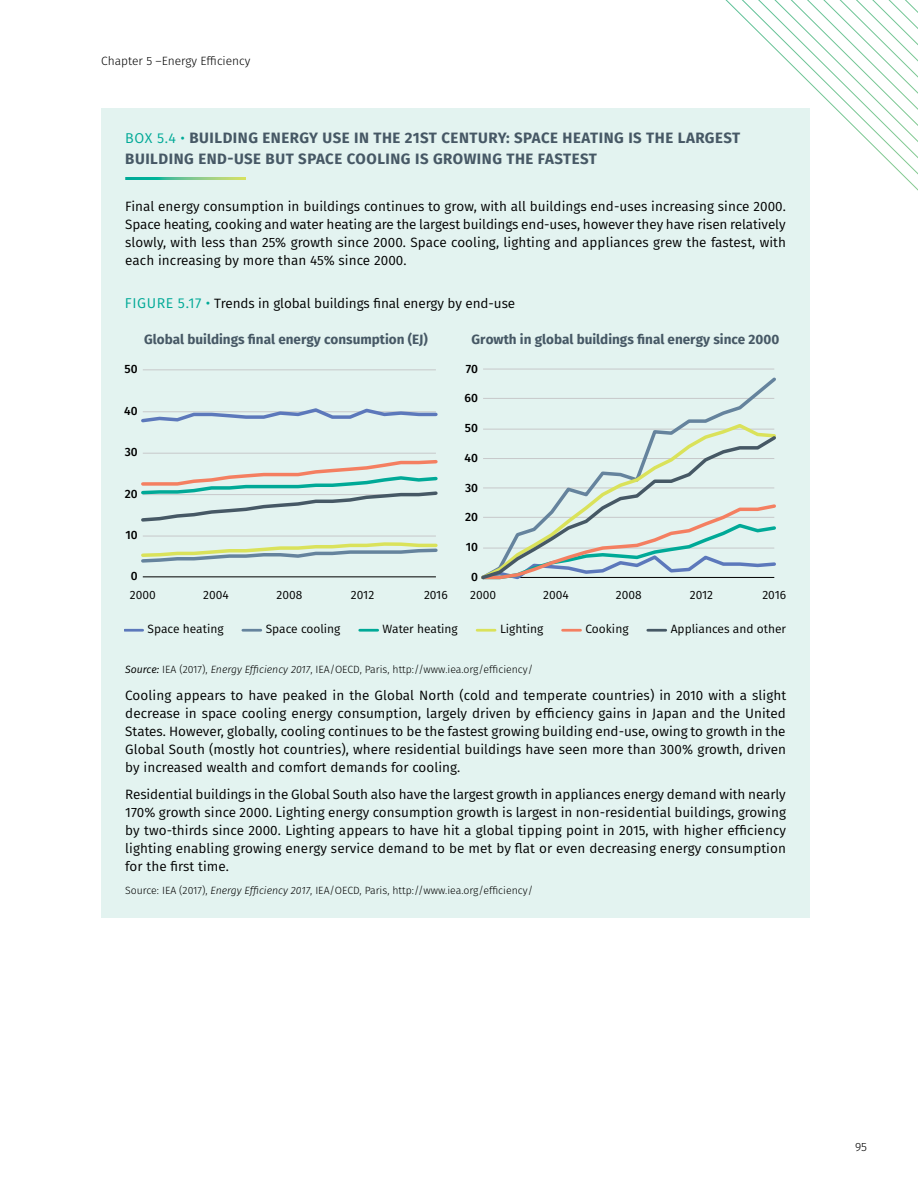
<style>
.page{position:relative;width:918px;height:1188px;background:#fff}
.page>*{position:absolute;margin:0;border:0;box-sizing:border-box;transform-origin:0 0}
.t1{font:700 15px/21px "Fira Sans";letter-spacing:.035em;color:#465865}
.t2{font:13.5px/18px "Fira Sans";letter-spacing:.005em;color:#000;text-align:justify}
.t3{font:700 13.5px "Fira Sans";color:#465865}
.t4{font:12px "Fira Sans";color:#000}
.t5{font:300 12px "Fira Sans";color:#000}
.t6{font:500 12px "Fira Sans";color:#000}
.t7{font:300 10.5px "Fira Sans";color:#000}
.s1{font-weight:400;font-size:14.25px;color:#00a997}
.s2{font-size:14.25px;color:#00a997}
.s3{font-weight:400;font-style:italic}
.s4{font-style:italic}
</style>
<div class="page">
<svg style="left:725px;top:0;width:193px;height:191px"></svg>
<div style="left:101px;top:108px;width:709px;height:810px;background:#e3f3f0"></div>
<hr style="left:125px;top:177px;width:121px;height:3px;background:#fff">
<hr style="left:143px;top:370px;width:293px;height:1px;background:#c7c8ca">
<hr style="left:143px;top:453px;width:293px;height:1px;background:#c7c8ca">
<hr style="left:143px;top:536px;width:293px;height:1px;background:#c7c8ca">
<hr style="left:143px;top:576px;width:293px;height:1px;background:#000">
<svg style="left:141px;top:408px;width:297px;height:15px"></svg>
<svg style="left:141px;top:542px;width:297px;height:21px"></svg>
<svg style="left:141px;top:460px;width:297px;height:62px"></svg>
<hr style="left:125px;top:629px;width:18px;height:3px;background:#5c78bb">
<hr style="left:243px;top:629px;width:18px;height:3px;background:#65839d">
<hr style="left:360px;top:629px;width:18px;height:3px;background:#00a997">
<hr style="left:477px;top:629px;width:18px;height:3px;background:#dae25a">
<hr style="left:563px;top:629px;width:18px;height:3px;background:#f47f61">
<hr style="left:648px;top:629px;width:18px;height:3px;background:#465865">
<hr style="left:483px;top:369px;width:291px;height:1px;background:#c7c8ca">
<svg style="left:483px;top:377px;width:293px;height:45px"></svg>
<svg style="left:483px;top:422px;width:291px;height:11px"></svg>
<svg style="left:481px;top:433px;width:295px;height:147px"></svg>
<p class="t5" style="left:101px;top:53px;width:151px">Chapter 5 –Energy Efficiency</p>
<p class="t1" style="left:125px;top:126px;width:616px"><span class="s1">BOX 5.4 •</span> BUILDING ENERGY USE IN THE 21ST CENTURY: SPACE HEATING IS THE LARGEST<br>BUILDING END-USE BUT SPACE COOLING IS GROWING THE FASTEST</p>
<p class="t2" style="left:125px;top:197px;width:662px">Final energy consumption in buildings continues to grow, with all buildings end-uses increasing since 2000.<br>Space heating, cooking and water heating are the largest buildings end-uses, however they have risen relatively slowly, with less than 25% growth since 2000. Space cooling, lighting and appliances grew the fastest, with each increasing by more than 45% since 2000.</p>
<p class="t2" style="left:125px;top:294px;width:392px"><span class="s2">FIGURE 5.17 •</span> Trends in global buildings final energy by end-use</p>
<p class="t3" style="left:144px;top:328px;width:285px">Global buildings final energy consumption (EJ)</p>
<p class="t3" style="left:472px;top:328px;width:309px">Growth in global buildings final energy since 2000</p>
<p class="t6" style="left:125px;top:359px;width:15px">50</p>
<p class="t6" style="left:466px;top:359px;width:14px">70</p>
<p class="t6" style="left:465px;top:388px;width:15px">60</p>
<p class="t6" style="left:124px;top:401px;width:15px">40</p>
<p class="t6" style="left:465px;top:418px;width:15px">50</p>
<p class="t6" style="left:125px;top:442px;width:14px">30</p>
<p class="t6" style="left:465px;top:448px;width:15px">40</p>
<p class="t6" style="left:125px;top:484px;width:14px">20</p>
<p class="t6" style="left:465px;top:478px;width:14px">30</p>
<p class="t6" style="left:465px;top:508px;width:14px">20</p>
<p class="t6" style="left:126px;top:525px;width:14px">10</p>
<p class="t6" style="left:466px;top:537px;width:14px">10</p>
<p class="t6" style="left:131px;top:566px;width:8px">0</p>
<p class="t6" style="left:471px;top:567px;width:8px">0</p>
<p class="t4" style="left:130px;top:586px;width:27px">2000</p>
<p class="t4" style="left:203px;top:586px;width:27px">2004</p>
<p class="t4" style="left:276px;top:586px;width:27px">2008</p>
<p class="t4" style="left:351px;top:586px;width:25px">2012</p>
<p class="t4" style="left:424px;top:586px;width:25px">2016</p>
<p class="t4" style="left:470px;top:586px;width:27px">2000</p>
<p class="t4" style="left:543px;top:586px;width:27px">2004</p>
<p class="t4" style="left:616px;top:586px;width:27px">2008</p>
<p class="t4" style="left:690px;top:586px;width:25px">2012</p>
<p class="t4" style="left:762px;top:586px;width:25px">2016</p>
<p class="t4" style="left:148px;top:620px;width:77px">Space heating</p>
<p class="t4" style="left:266px;top:620px;width:76px">Space cooling</p>
<p class="t4" style="left:383px;top:620px;width:77px">Water heating</p>
<p class="t4" style="left:500px;top:620px;width:45px">Lighting</p>
<p class="t4" style="left:586px;top:620px;width:45px">Cooking</p>
<p class="t4" style="left:671px;top:620px;width:117px">Appliances and other</p>
<p class="t7" style="left:125px;top:662px;width:410px"><span class="s3">Source:</span> IEA (2017), <span class="s4">Energy Efficiency 2017</span>, IEA/OECD, Paris, http://www.iea.org/efficiency/</p>
<p class="t2" style="left:125px;top:686px;width:663px">Cooling appears to have peaked in the Global North (cold and temperate countries) in 2010 with a slight decrease in space cooling energy consumption, largely driven by efficiency gains in Japan and the United States. However, globally, cooling continues to be the fastest growing building end-use, owing to growth in the Global South (mostly hot countries), where residential buildings have seen more than 300% growth, driven by increased wealth and comfort demands for cooling.</p>
<p class="t2" style="left:125px;top:785px;width:662px">Residential buildings in the Global South also have the largest growth in appliances energy demand with nearly 170% growth since 2000. Lighting energy consumption growth is largest in non-residential buildings, growing by two-thirds since 2000. Lighting appears to have hit a global tipping point in 2015, with higher efficiency lighting enabling growing energy service demand to be met by flat or even decreasing energy consumption for the first time.</p>
<p class="t7" style="left:125px;top:883px;width:409px">Source: IEA (2017), <span class="s4">Energy Efficiency 2017</span>, IEA/OECD, Paris, http://www.iea.org/efficiency/</p>
<p class="t5" style="left:855px;top:1138px;width:14px">95</p>
</div>
